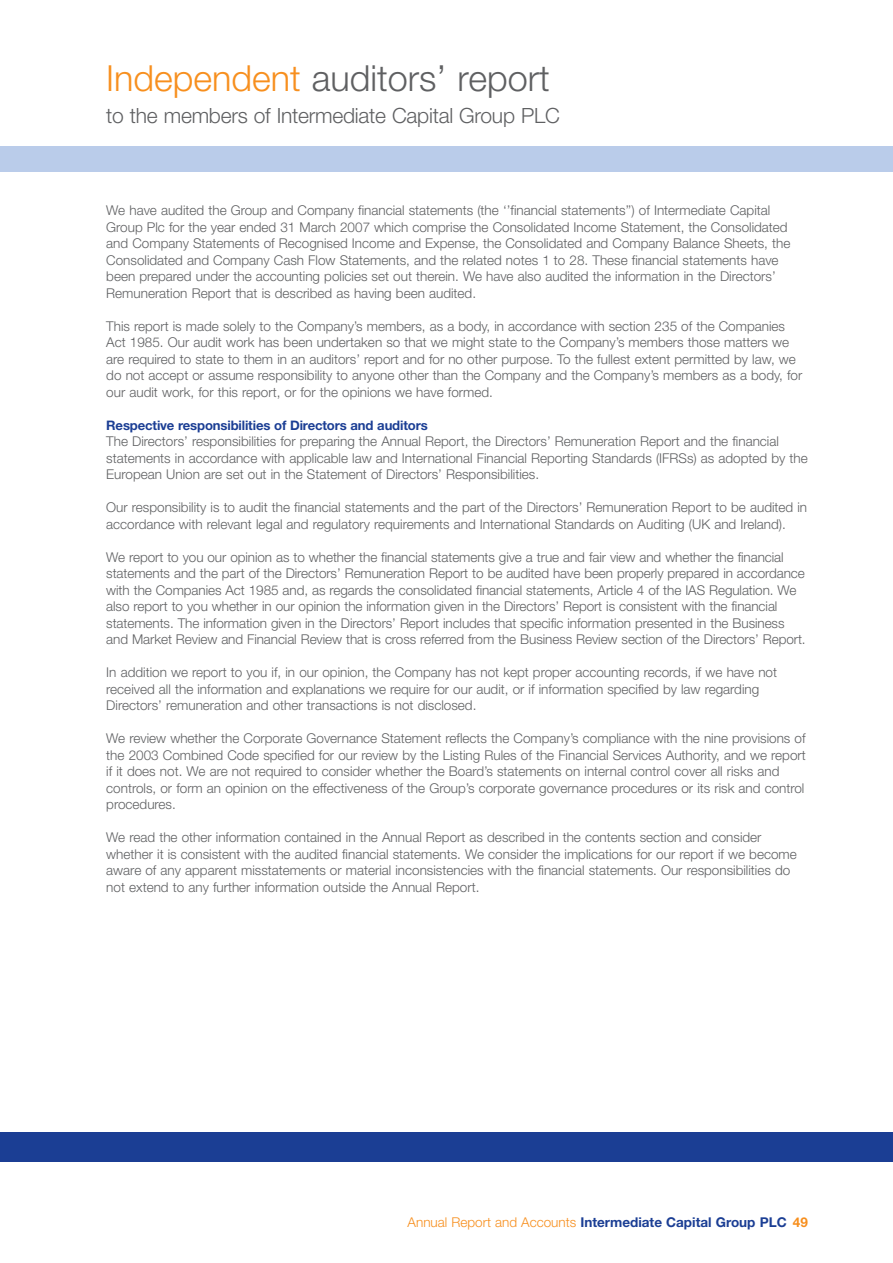
<style>
.page{position:relative;width:893px;height:1263px;background:#fff}
.page>*{position:absolute;margin:0;border:0;box-sizing:border-box;transform-origin:0 0}
.t1{font:300 36px "Helvetica Neue";color:#5f6062}
.t2{font:300 21px "Helvetica Neue";letter-spacing:-.01em;color:#5f6062}
.t3{font:300 13.5px/16.5px "Helvetica Neue";color:#5f6062}
.t4{font:700 13.5px "Helvetica Neue";color:#1b3e94}
.t5{font:700 13.2px "Helvetica Neue";letter-spacing:-.01em;color:#1b3e94}
.s1{color:#f78f1e}
.s2{font-weight:300;color:#f78f1e}
</style>
<div class="page">
<div style="left:0;top:146px;width:893px;height:25px;background:#baccea"></div>
<div style="left:0;top:1132px;width:893px;height:30px;background:#1b3e94"></div>
<h1 class="t1" style="left:106px;top:65px;width:445px"><span class="s1">Independent</span> auditors’ report</h1>
<h2 class="t2" style="left:106px;top:108px;width:455px">to the members of Intermediate Capital Group PLC</h2>
<p class="t3" style="left:106px;top:203px;width:686px">We have audited the Group and Company financial statements (the ‘’financial statements’’) of Intermediate Capital Group Plc for the year ended 31 March 2007 which comprise the Consolidated Income Statement, the Consolidated and Company Statements of Recognised Income and Expense, the Consolidated and Company Balance Sheets, the Consolidated and Company Cash Flow Statements, and the related notes 1 to 28. These financial statements have been prepared under the accounting policies set out therein. We have also audited the information in the Directors’ Remuneration Report that is described as having been audited.</p>
<p class="t3" style="left:106px;top:319px;width:697px">This report is made solely to the Company’s members, as a body, in accordance with section 235 of the Companies Act 1985. Our audit work has been undertaken so that we might state to the Company’s members those matters we are required to state to them in an auditors’ report and for no other purpose. To the fullest extent permitted by law, we do not accept or assume responsibility to anyone other than the Company and the Company’s members as a body, for our audit work, for this report, or for the opinions we have formed.</p>
<p class="t5" style="left:106px;top:420px;width:323px">Respective responsibilities of Directors and auditors</p>
<p class="t3" style="left:106px;top:434px;width:703px">The Directors’ responsibilities for preparing the Annual Report, the Directors’ Remuneration Report and the financial statements in accordance with applicable law and International Financial Reporting Standards (IFRSs) as adopted by the<br>European Union are set out in the Statement of Directors’ Responsibilities.</p>
<p class="t3" style="left:106px;top:500px;width:702px">Our responsibility is to audit the financial statements and the part of the Directors’ Remuneration Report to be audited in accordance with relevant legal and regulatory requirements and International Standards on Auditing (UK and Ireland).</p>
<p class="t3" style="left:106px;top:550px;width:701px">We report to you our opinion as to whether the financial statements give a true and fair view and whether the financial statements and the part of the Directors’ Remuneration Report to be audited have been properly prepared in accordance with the Companies Act 1985 and, as regards the consolidated financial statements, Article 4 of the IAS Regulation. We also report to you whether in our opinion the information given in the Directors’ Report is consistent with the financial statements. The information given in the Directors’ Report includes that specific information presented in the Business and Market Review and Financial Review that is cross referred from the Business Review section of the Directors’ Report.</p>
<p class="t3" style="left:106px;top:665px;width:672px">In addition we report to you if, in our opinion, the Company has not kept proper accounting records, if we have not received all the information and explanations we require for our audit, or if information specified by law regarding<br>Directors’ remuneration and other transactions is not disclosed.</p>
<p class="t3" style="left:106px;top:731px;width:701px">We review whether the Corporate Governance Statement reflects the Company’s compliance with the nine provisions of the 2003 Combined Code specified for our review by the Listing Rules of the Financial Services Authority, and we report if it does not. We are not required to consider whether the Board’s statements on internal control cover all risks and controls, or form an opinion on the effectiveness of the Group’s corporate governance procedures or its risk and control procedures.</p>
<p class="t3" style="left:106px;top:830px;width:692px">We read the other information contained in the Annual Report as described in the contents section and consider whether it is consistent with the audited financial statements. We consider the implications for our report if we become aware of any apparent misstatements or material inconsistencies with the financial statements. Our responsibilities do not extend to any further information outside the Annual Report.</p>
<p class="t4" style="left:408px;top:1217px;width:402px"><span class="s2">Annual Report and Accounts</span> Intermediate Capital Group PLC <span class="s1">49</span></p>
</div>
